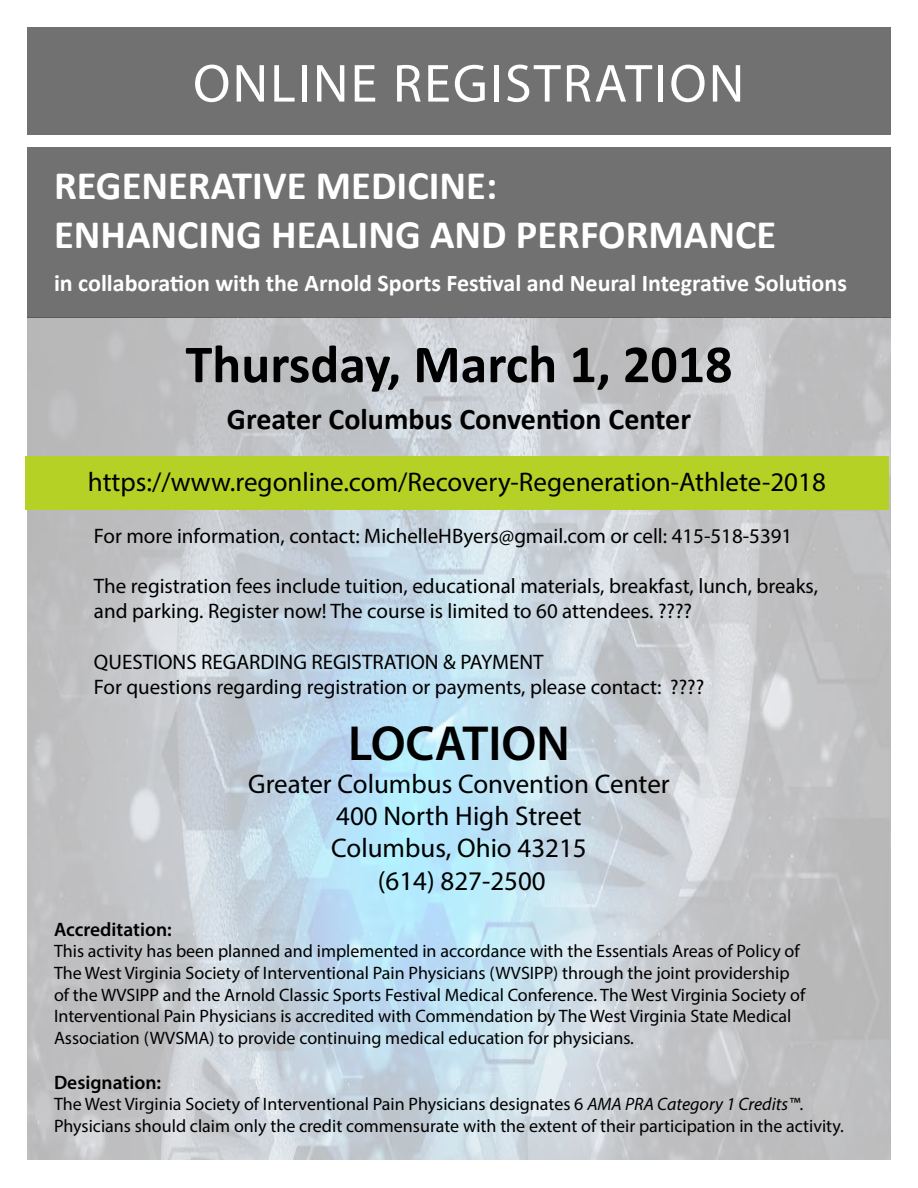
<style>
.page{position:relative;width:918px;height:1188px;background:#fff}
.page>*{position:absolute;margin:0;border:0;box-sizing:border-box;transform-origin:0 0}
.t1{font:700 54px "Calibri";color:#000}
.t2{font:54px "Myriad Pro";letter-spacing:.04em;color:#fff}
.t3{font:600 49.5px "Myriad Pro";color:#000}
.t4{font:700 40.5px/48.6px "Calibri";color:#fff}
.t5{font:700 30px "Calibri";color:#000}
.t6{font:27px/32.4px "Myriad Pro";color:#000;text-align:center}
.t7{font:700 24px "Calibri";color:#fff}
.t8{font:21px/25.2px "Myriad Pro";color:#000}
.t9{font:600 19.5px "Myriad Pro";color:#000}
.t10{font:18px/21.6px "Myriad Pro";color:#000}
.s1{font-style:italic}
</style>
<div class="page">
<img style="left:27px;top:318px;width:864px;height:842px">
<div style="left:27px;top:27px;width:864px;height:108px;background:#717171"></div>
<div style="left:27px;top:147px;width:864px;height:171px;background:#717171"></div>
<div style="left:25px;top:456px;width:864px;height:54px;background:#b5d125"></div>
<h1 class="t2" style="left:193px;top:50px;width:553px">ONLINE REGISTRATION</h1>
<h3 class="t4" style="left:54px;top:162px;width:724px">REGENERATIVE MEDICINE:<br>ENHANCING HEALING AND PERFORMANCE</h3>
<h3 class="t7" style="left:54px;top:268px;width:795px">in collaboration with the Arnold Sports Festival and Neural Integrative Solutions</h3>
<h1 class="t1" style="left:186px;top:330px;width:548px">Thursday, March 1, 2018</h1>
<h3 class="t5" style="left:227px;top:400px;width:466px">Greater Columbus Convention Center</h3>
<h3 class="t6" style="left:88px;top:465px;width:740px">https://www.regonline.com/Recovery-Regeneration-Athlete-2018</h3>
<p class="t8" style="left:94px;top:523px;width:700px">For more information, contact: MichelleHByers@gmail.com or cell: 415-518-5391</p>
<p class="t8" style="left:94px;top:573px;width:726px">The registration fees include tuition, educational materials, breakfast, lunch, breaks, and parking. Register now! The course is limited to 60 attendees. ????</p>
<p class="t8" style="left:94px;top:649px;width:612px">QUESTIONS REGARDING REGISTRATION &amp; PAYMENT<br>For questions regarding registration or payments, please contact: ????</p>
<h2 class="t3" style="left:348px;top:712px;width:223px">LOCATION</h2>
<h3 class="t6" style="left:248px;top:767px;width:423px">Greater Columbus Convention Center<br>400 North High Street<br>Columbus, Ohio 43215<br>(614) 827-2500</h3>
<p class="t9" style="left:54px;top:917px;width:119px">Accreditation:</p>
<p class="t10" style="left:54px;top:940px;width:753px">This activity has been planned and implemented in accordance with the Essentials Areas of Policy of The West Virginia Society of Interventional Pain Physicians (WVSIPP) through the joint providership of the WVSIPP and the Arnold Classic Sports Festival Medical Conference. The West Virginia Society of Interventional Pain Physicians is accredited with Commendation by The West Virginia State Medical Association (WVSMA) to provide continuing medical education for physicians.</p>
<p class="t9" style="left:54px;top:1070px;width:109px">Designation:</p>
<p class="t10" style="left:54px;top:1093px;width:791px">The West Virginia Society of Interventional Pain Physicians designates 6 <span class="s1">AMA PRA Category 1 Credits™.<br></span>Physicians should claim only the credit commensurate with the extent of their participation in the activity.</p>
</div>
